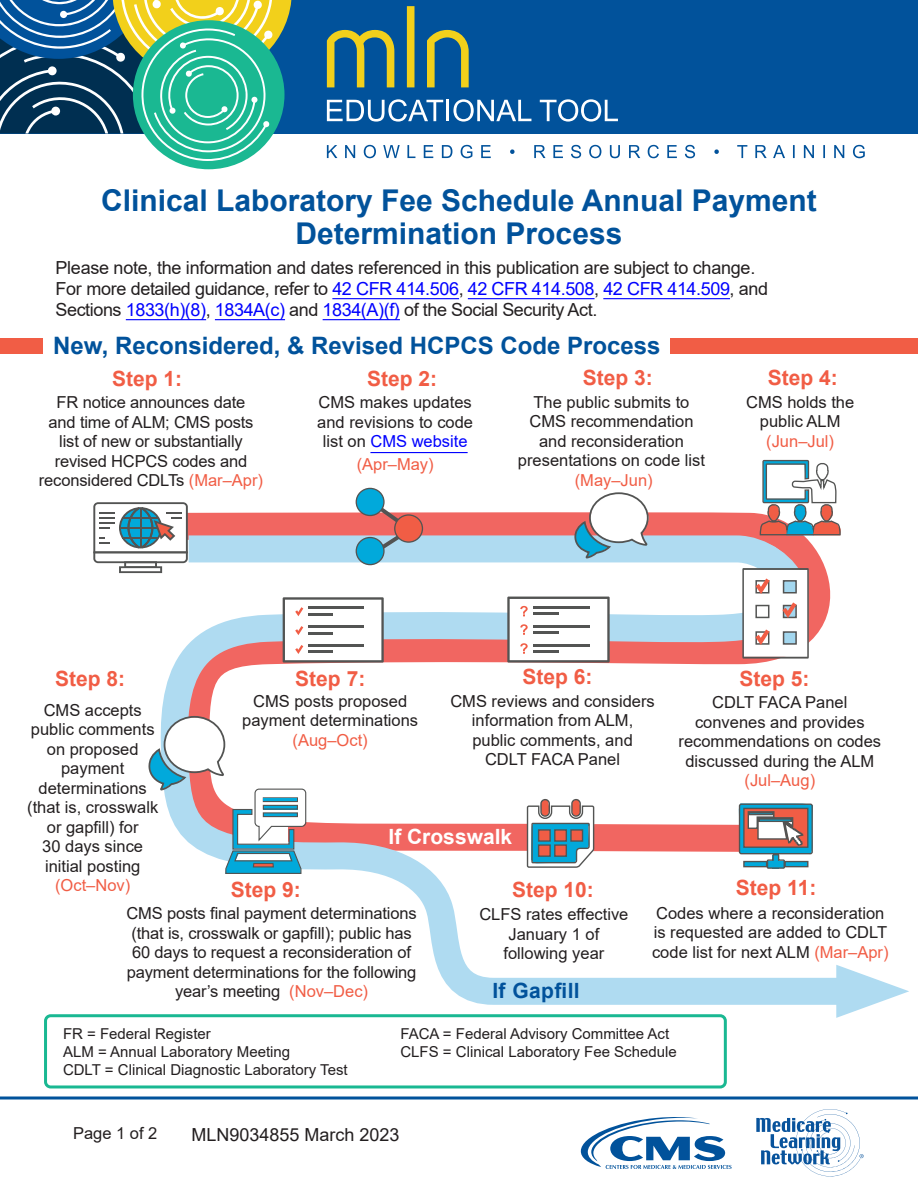
<style>
.page{position:relative;width:918px;height:1188px;background:#fff}
.page>*{position:absolute;margin:0;border:0;box-sizing:border-box;transform-origin:0 0}
.t1{font:700 30px/33px "Arial";color:#01529b;text-align:center}
.t2{font:700 24px "Arial";color:#01529b}
.t3{font:700 21px "Arial";color:#f15d45}
.t4{font:700 21px "Arial";color:#fff}
.t5{font:700 21px "Arial";letter-spacing:.02em;color:#01529b}
.t6{font:18px/21px "Arial";letter-spacing:-.015em;color:#231f20}
.t7{font:16.5px/19.5px "Arial";color:#231f20;text-align:center}
.t8{font:16.5px "Arial";color:#f15d45}
.t9{font:15px "Arial";color:#231f20}
.s1{font-style:inherit}
.s2{color:#00f}
.s3{color:#f15d45}
</style>
<div class="page">
<svg style="left:0;top:1096px;width:918px;height:4px;background:#407db3"></svg>
<svg style="left:188px;top:499px;width:571px;height:23px"></svg>
<svg style="left:153px;top:522px;width:683px;height:483px"></svg>
<svg style="left:836px;top:965px;width:73px;height:53px"></svg>
<div style="left:0;top:0;width:918px;height:134px;background:#01529b"></div>
<svg style="left:0;top:0;width:292px;height:161px"></svg>
<svg style="left:327px;top:6px;width:142px;height:81px"></svg>
<svg style="left:327px;top:145px;width:538px;height:13px"></svg>
<svg style="left:327px;top:99px;width:116px;height:23px"></svg>
<hr style="left:447px;top:100px;width:2px;height:21px;background:#fff">
<svg style="left:453px;top:99px;width:78px;height:23px"></svg>
<svg style="left:540px;top:99px;width:78px;height:23px"></svg>
<svg style="left:581px;top:1117px;width:151px;height:52px"></svg>
<svg style="left:756px;top:1109px;width:108px;height:67px"></svg>
<hr style="left:370px;top:452px;width:98px;height:1px;background:#00f">
<svg style="left:93px;top:502px;width:95px;height:71px"></svg>
<svg style="left:283px;top:597px;width:101px;height:66px"></svg>
<hr style="left:309px;top:644px;width:55px;height:3px;background:#535453">
<hr style="left:309px;top:651px;width:24px;height:2px;background:#535453">
<svg style="left:364px;top:495px;width:53px;height:66px"></svg>
<div style="left:356px;top:488px;width:28px;height:27px;background:#01a9db;border-radius:50%"></div>
<div style="left:356px;top:488px;width:29px;height:28px;border:1px solid #535453;border-radius:50%"></div>
<div style="left:356px;top:538px;width:28px;height:27px;background:#01a9db;border-radius:50%"></div>
<div style="left:356px;top:537px;width:29px;height:28px;border:1px solid #535453;border-radius:50%"></div>
<div style="left:395px;top:515px;width:27px;height:27px;background:#f15d45;border-radius:50%"></div>
<div style="left:394px;top:514px;width:29px;height:29px;border:1px solid #535453;border-radius:50%"></div>
<div style="left:671px;top:338px;width:247px;height:16px;background:#f15d45"></div>
<div style="left:0;top:338px;width:43px;height:16px;background:#f15d45"></div>
<svg style="left:759px;top:459px;width:82px;height:82px"></svg>
<svg style="left:574px;top:492px;width:80px;height:68px"></svg>
<svg style="left:526px;top:798px;width:69px;height:89px"></svg>
<svg style="left:737px;top:803px;width:79px;height:66px"></svg>
<svg style="left:148px;top:715px;width:159px;height:160px"></svg>
<hr style="left:264px;top:798px;width:33px;height:3px;background:#01a9db">
<div style="left:44px;top:1014px;width:683px;height:74px;border:3px solid #1ab892;border-radius:5px"></div>
<svg style="left:507px;top:597px;width:103px;height:66px"></svg>
<svg style="left:742px;top:568px;width:67px;height:91px"></svg>
<hr style="left:332px;top:298px;width:127px;height:1px;background:#00f">
<hr style="left:468px;top:298px;width:127px;height:1px;background:#00f">
<hr style="left:603px;top:298px;width:127px;height:1px;background:#00f">
<hr style="left:126px;top:319px;width:80px;height:1px;background:#00f">
<hr style="left:215px;top:319px;width:70px;height:1px;background:#00f">
<hr style="left:323px;top:319px;width:77px;height:1px;background:#00f">
<h1 class="t1" style="left:101px;top:184px;width:717px">Clinical Laboratory Fee Schedule Annual Payment<br>Determination Process</h1>
<h2 class="t6" style="left:56px;top:258px;width:714px">Please note<span class="s1">,</span> the information and dates referenced in this publication are subject to change.<br>For more detailed guidance, refer to <span class="s2">42 CFR 414.506</span>, <span class="s2">42 CFR 414.508</span>, <span class="s2">42 CFR 414.509</span>, and<br>Sections <span class="s2">1833(h)(8)</span>, <span class="s2">1834A(c)</span> and <span class="s2">1834(A)(f)</span> of the Social Security Act.</h2>
<h2 class="t2" style="left:53px;top:328px;width:609px">New, Reconsidered, &amp; Revised HCPCS Code Process</h2>
<h3 class="t3" style="left:112px;top:363px;width:72px">Step 1:</h3>
<p class="t7" style="left:39px;top:393px;width:226px">FR notice announces date<br>and time of ALM; CMS posts list of new or substantially revised HCPCS codes and reconsidered CDLTs <span class="s3">(Mar–Apr)</span></p>
<h3 class="t3" style="left:583px;top:363px;width:72px">Step 3:</h3>
<p class="t7" style="left:518px;top:392px;width:189px">The public submits to<br>CMS recommendation and reconsideration presentations on code list <span class="s3">(May–Jun)</span></p>
<h3 class="t3" style="left:768px;top:363px;width:72px">Step 4:</h3>
<p class="t7" style="left:746px;top:392px;width:110px">CMS holds the public ALM <span class="s3">(Jun–Jul)</span></p>
<h3 class="t3" style="left:367px;top:363px;width:72px">Step 2:</h3>
<p class="t7" style="left:317px;top:393px;width:157px">CMS makes updates and revisions to code list on <span class="s2">CMS website</span></p>
<p class="t8" style="left:357px;top:453px;width:79px">(Apr–May)</p>
<h3 class="t3" style="left:522px;top:662px;width:72px">Step 6:</h3>
<p class="t7" style="left:450px;top:691px;width:206px">CMS reviews and considers information from ALM, public comments, and<br>CDLT FACA Panel</p>
<h3 class="t3" style="left:55px;top:664px;width:72px">Step 8:</h3>
<p class="t7" style="left:27px;top:700px;width:133px">CMS accepts public comments on proposed payment determinations (that is, crosswalk or gapfill) for<br>30 days since initial posting <span class="s3">(Oct–Nov)</span></p>
<h3 class="t3" style="left:295px;top:664px;width:72px">Step 7:</h3>
<p class="t7" style="left:242px;top:691px;width:178px">CMS posts proposed payment determinations <span class="s3">(Aug–Oct)</span></p>
<h3 class="t3" style="left:739px;top:664px;width:72px">Step 5:</h3>
<p class="t7" style="left:679px;top:693px;width:204px">CDLT FACA Panel convenes and provides recommendations on codes discussed during the ALM <span class="s3">(Jul–Aug)</span></p>
<h3 class="t4" style="left:388px;top:822px;width:125px">If Crosswalk</h3>
<h3 class="t3" style="left:736px;top:873px;width:82px">Step 11:</h3>
<p class="t7" style="left:652px;top:903px;width:238px;text-align:left">Codes where a reconsideration is requested are added to CDLT code list for next ALM <span class="s3">(Mar–Apr)</span></p>
<h3 class="t3" style="left:231px;top:875px;width:72px">Step 9:</h3>
<p class="t7" style="left:126px;top:904px;width:292px">CMS posts final payment determinations (that is, crosswalk or gapfill); public has 60 days to request a reconsideration of payment determinations for the following year’s meeting <span class="s3">(Nov–Dec)</span></p>
<h3 class="t3" style="left:512px;top:875px;width:83px">Step 10:</h3>
<p class="t7" style="left:479px;top:905px;width:151px">CLFS rates effective<br>January 1 of following year</p>
<h3 class="t5" style="left:492px;top:976px;width:89px">If Gapfill</h3>
<p class="t9" style="left:63px;top:1023px;width:149px">FR = Federal Register</p>
<p class="t9" style="left:63px;top:1041px;width:229px">ALM = Annual Laboratory Meeting</p>
<p class="t9" style="left:63px;top:1059px;width:286px">CDLT = Clinical Diagnostic Laboratory Test</p>
<p class="t9" style="left:400px;top:1023px;width:270px">FACA = Federal Advisory Committee Act</p>
<p class="t9" style="left:400px;top:1041px;width:278px">CLFS = Clinical Laboratory Fee Schedule</p>
<p class="t7" style="left:73px;top:1124px;width:86px">Page 1 of 2</p>
<p class="t6" style="left:192px;top:1124px;width:210px">MLN9034855 March 2023</p>
</div>
